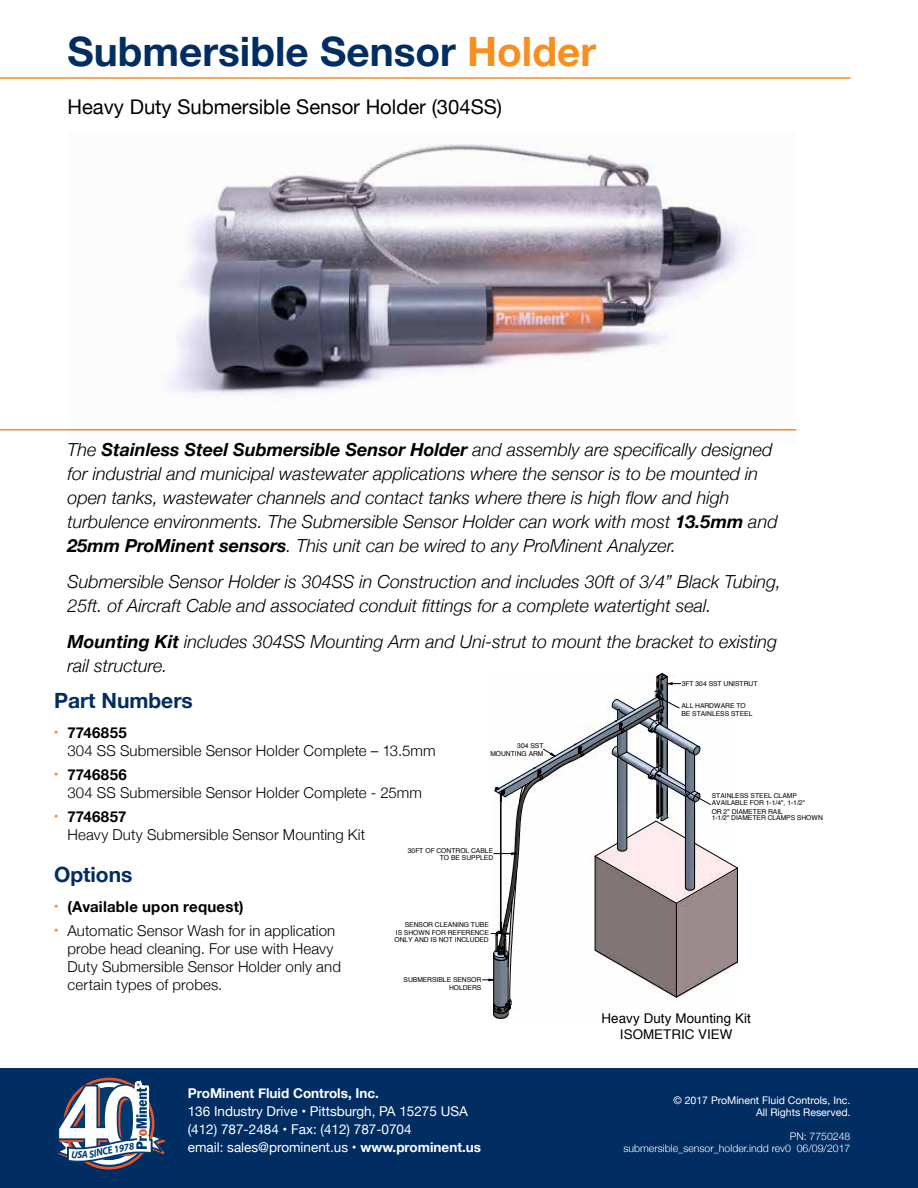
<style>
.page{position:relative;width:918px;height:1188px;background:#fff}
.page>*{position:absolute;margin:0;border:0;box-sizing:border-box;transform-origin:0 0}
.t1{font:700 40.5px "Helvetica Neue";color:#002d62}
.t2{font:700 21px "Helvetica Neue";color:#002d62}
.t3{font:20.25px "Helvetica Neue";color:#000}
.t4{font:italic 300 18px/24px "Helvetica Neue";color:#000}
.t5{font:300 15px/18px "Helvetica Neue";letter-spacing:.005em;color:#000}
.t6{font:700 15px "Helvetica Neue";letter-spacing:.015em;color:#000}
.t7{font:13.5px/18px "Helvetica Neue";color:#fff}
.t8{font:700 13.5px "Helvetica Neue";color:#fff}
.t9{font:13.35px/16px "Helvetica";letter-spacing:.01em;color:#000;text-align:center}
.t10{font:300 10.5px/12px "Helvetica Neue";color:#fff;text-align:right}
.t11{font:10.5px/12px "Helvetica Neue";color:#fff;text-align:right}
.t12{font:italic 700 10.35px "Myriad Pro";color:#003a70;scale:.92 1}
.t13{font:6.75px/7.2px "Helvetica";color:#000}
.s1{color:#f78e1e}
.s2{font-weight:700}
.s3{font-weight:700;font-size:13.5px;color:#f78e1e}
.s4{font-size:13.5px;color:#f78e1e}
</style>
<div class="page">
<img style="left:68px;top:144px;width:728px;height:287px">
<svg style="left:483px;top:673px;width:255px;height:346px"></svg>
<div style="left:0;top:1068px;width:918px;height:120px;background:#002d62"></div>
<hr style="left:0;top:77px;width:850px;height:2px;background:#f78e1e">
<hr style="left:0;top:429px;width:796px;height:1px;background:#f78e1e">
<svg style="left:57px;top:1077px;width:109px;height:89px"></svg>
<h1 class="t1" style="left:68px;top:20px;width:530px">Submersible Sensor <span class="s1">Holder</span></h1>
<p class="t3" style="left:68px;top:92px;width:436px">Heavy Duty Submersible Sensor Holder (304SS)</p>
<p class="t4" style="left:68px;top:436px;width:712px">The <span class="s2">Stainless Steel Submersible Sensor Holder</span> and assembly are specifically designed for industrial and municipal wastewater applications where the sensor is to be mounted in open tanks, wastewater channels and contact tanks where there is high flow and high turbulence environments. The Submersible Sensor Holder can work with most <span class="s2">13.5mm</span> and <span class="s2">25mm ProMinent sensors</span>. This unit can be wired to any ProMinent Analyzer.</p>
<p class="t4" style="left:68px;top:568px;width:715px">Submersible Sensor Holder is 304SS in Construction and includes 30ft of 3/4” Black Tubing,<br>25ft. of Aircraft Cable and associated conduit fittings for a complete watertight seal.</p>
<p class="t4" style="left:68px;top:628px;width:711px"><span class="s2">Mounting Kit</span> includes 304SS Mounting Arm and Uni-strut to mount the bracket to existing rail structure.</p>
<p class="t2" style="left:54px;top:684px;width:140px">Part Numbers</p>
<p class="t5" style="left:68px;top:723px;width:370px;text-indent:-14px"><span class="s3">•</span> <span class="s2">7746855<br></span>304 SS Submersible Sensor Holder Complete – 13.5mm</p>
<p class="t5" style="left:68px;top:765px;width:356px;text-indent:-14px"><span class="s3">•</span> <span class="s2">7746856<br></span>304 SS Submersible Sensor Holder Complete - 25mm</p>
<p class="t5" style="left:68px;top:807px;width:299px;text-indent:-14px"><span class="s3">•</span> <span class="s2">7746857<br></span>Heavy Duty Submersible Sensor Mounting Kit</p>
<p class="t13" style="left:490px;top:741px;width:55px;line-height:8.1px;text-align:right">304 SST<br>MOUNTING ARM</p>
<p class="t2" style="left:54px;top:858px;width:80px">Options</p>
<p class="t6" style="left:54px;top:895px;width:191px"><span class="s4">•</span> (Available upon request)</p>
<p class="t5" style="left:68px;top:921px;width:275px;text-indent:-14px"><span class="s3">•</span> Automatic Sensor Wash for in application probe head cleaning. For use with Heavy Duty Submersible Sensor Holder only and certain types of probes.</p>
<p class="t13" style="left:408px;top:847px;width:87px;text-align:right">30FT OF CONTROL CABLE<br>TO BE SUPPLED</p>
<p class="t13" style="left:395px;top:922px;width:96px;text-align:justify;text-indent:10px">SENSOR CLEANING TUBE IS SHOWN FOR REFERENCE ONLY AND IS NOT INCLUDED</p>
<p class="t13" style="left:404px;top:976px;width:79px;line-height:8.1px;text-align:right">SUBMERSIBLE SENSOR<br>HOLDERS</p>
<p class="t12" style="left:77px;top:1148px;width:7px">S</p>
<p class="t8" style="left:188px;top:1083px;width:193px">ProMinent Fluid Controls, Inc.</p>
<p class="t7" style="left:188px;top:1103px;width:295px">136 Industry Drive • Pittsburgh, PA 15275 USA (412) 787-2484 • Fax: (412) 787-0704<br>email: sales@prominent.us • <span class="s2">www.prominent.us</span></p>
<p class="t13" style="left:682px;top:680px;width:77px">3FT 304 SST UNISTRUT</p>
<p class="t13" style="left:681px;top:702px;width:73px;line-height:8.1px">ALL HARDWARE TO<br>BE STAINLESS STEEL</p>
<p class="t13" style="left:712px;top:793px;width:95px">STAINLESS STEEL CLAMP<br>AVAILABLE FOR 1-1/4", 1-1/2"</p>
<p class="t13" style="left:712px;top:808px;width:113px;line-height:6.6px">OR 2" DIAMETER RAIL<br>1-1/2" DIAMETER CLAMPS SHOWN</p>
<p class="t9" style="left:601px;top:1011px;width:151px">Heavy Duty Mounting Kit<br>ISOMETRIC VIEW</p>
<p class="t11" style="left:673px;top:1095px;width:179px">© 2017 ProMinent Fluid Controls, Inc.<br>All Rights Reserved.</p>
<p class="t10" style="left:624px;top:1129px;width:228px">PN: 7750248<br>submersible_sensor_holder.indd rev0 06/09/2017</p>
</div>
